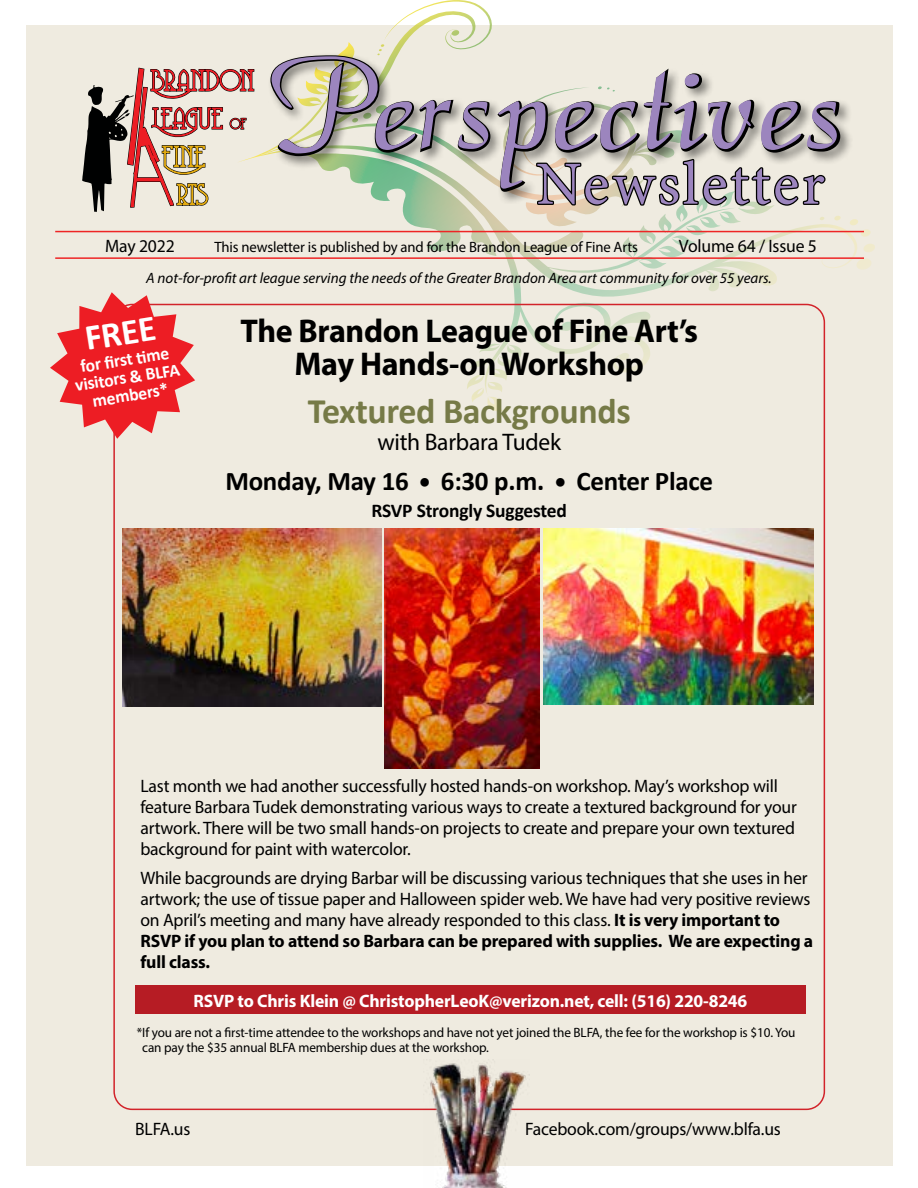
<style>
.page{position:relative;width:918px;height:1188px;background:#fff}
.page>*{position:absolute;margin:0;border:0;box-sizing:border-box;transform-origin:0 0}
.t1{font:700 36.9px "Calibri";color:#fff}
.t2{font:700 36px "Calibri";letter-spacing:-.01em;color:#767a47}
.t3{font:700 33px/33px "Myriad Pro";letter-spacing:-.01em;color:#000;text-align:center}
.t4{font:700 27px "Calibri";letter-spacing:-.01em;color:#000}
.t5{font:24px "Myriad Pro";letter-spacing:-.01em;color:#000}
.t6{font:700 19.5px "Calibri";letter-spacing:-.01em;color:#000}
.t7{font:18px/21px "Myriad Pro";letter-spacing:-.01em;color:#000}
.t8{font:700 18px "Myriad Pro";letter-spacing:-.01em;color:#fff}
.t9{font:700 18px/18px "Calibri";color:#fff;text-align:center}
.t10{font:italic 15px "Myriad Pro";color:#000}
.t11{font:15px "Myriad Pro";letter-spacing:-.01em;color:#000}
.t12{font:13.5px/15px "Myriad Pro";letter-spacing:-.01em;color:#000}
.s1{font-size:24px}
.s2{font-weight:700}
</style>
<div class="page">
<div style="left:26px;top:25px;width:866px;height:1140px;background:#efebe0"></div>
<svg style="left:304px;top:204px;width:556px;height:192px"></svg>
<div style="left:268px;top:53px;width:586px;height:151px;background:#000;opacity:.47"></div>
<svg style="left:269px;top:54px;width:573px;height:139px"></svg>
<hr style="left:55px;top:257px;width:809px;height:2px;background:#ee2525">
<hr style="left:55px;top:231px;width:809px;height:1px;background:#ee2525">
<svg style="left:82px;top:67px;width:173px;height:166px"></svg>
<svg style="left:272px;top:56px;width:565px;height:133px"></svg>
<svg style="left:535px;top:156px;width:292px;height:51px"></svg>
<img style="left:423px;top:1063px;width:106px;height:125px">
<svg style="left:50px;top:292px;width:145px;height:147px"></svg>
<div style="left:135px;top:986px;width:671px;height:28px;background:#b61c24"></div>
<img style="left:123px;top:529px;width:259px;height:178px">
<img style="left:384px;top:529px;width:156px;height:240px">
<img style="left:543px;top:529px;width:270px;height:175px">
<p class="t7" style="left:105px;top:235px;width:71px">May 2022</p>
<p class="t11" style="left:215px;top:237px;width:425px">This newsletter is published by and for the Brandon League of Fine Arts</p>
<p class="t7" style="left:679px;top:235px;width:140px">Volume 64 / Issue 5</p>
<p class="t10" style="left:146px;top:269px;width:627px">A not-for-profit art league serving the needs of the Greater Brandon Area art community for over 55 years.</p>
<h1 class="t1" style="left:81px;top:312px;width:73px;rotate:-9deg">FREE</h1>
<p class="t9" style="left:71px;top:359px;width:107px;rotate:-9deg">for fi rst ti me visitors &amp; BLFA members*</p>
<h3 class="t3" style="left:241px;top:314px;width:459px">The Brandon League of Fine Art’s<br>May Hands-on Workshop</h3>
<h2 class="t2" style="left:308px;top:386px;width:325px">Textured Backgrounds</h2>
<h3 class="t5" style="left:377px;top:427px;width:185px">with Barbara Tudek</h3>
<h3 class="t4" style="left:225px;top:462px;width:489px">Monday, May 16 <span class="s1">•</span> 6:30 p.m. <span class="s1">•</span> Center Place</h3>
<p class="t6" style="left:372px;top:497px;width:197px">RSVP Strongly Suggested</p>
<p class="t7" style="left:140px;top:775px;width:658px">Last month we had another successfully hosted hands-on workshop. May’s workshop will feature Barbara Tudek demonstrating various ways to create a textured background for your artwork. There will be two small hands-on projects to create and prepare your own textured background for paint with watercolor.</p>
<p class="t7" style="left:140px;top:867px;width:674px">While bacgrounds are drying Barbar will be discussing various techniques that she uses in her artwork; the use of tissue paper and Halloween spider web. We have had very positive reviews on April’s meeting and many have already responded to this class. <span class="s2">It is very important to RSVP if you plan to attend so Barbara can be prepared with supplies. We are expecting a full class.</span></p>
<p class="t8" style="left:193px;top:989px;width:555px">RSVP to Chris Klein @ ChristopherLeoK@verizon.net, cell: (516) 220-8246</p>
<p class="t12" style="left:142px;top:1024px;width:655px;text-indent:-5px">*If you are not a first-time attendee to the workshops and have not yet joined the BLFA, the fee for the workshop is $10. You can pay the $35 annual BLFA membership dues at the workshop.</p>
<p class="t7" style="left:135px;top:1118px;width:57px">BLFA.us</p>
<p class="t7" style="left:525px;top:1118px;width:257px">Facebook.com/groups/www.blfa.us</p>
</div>
